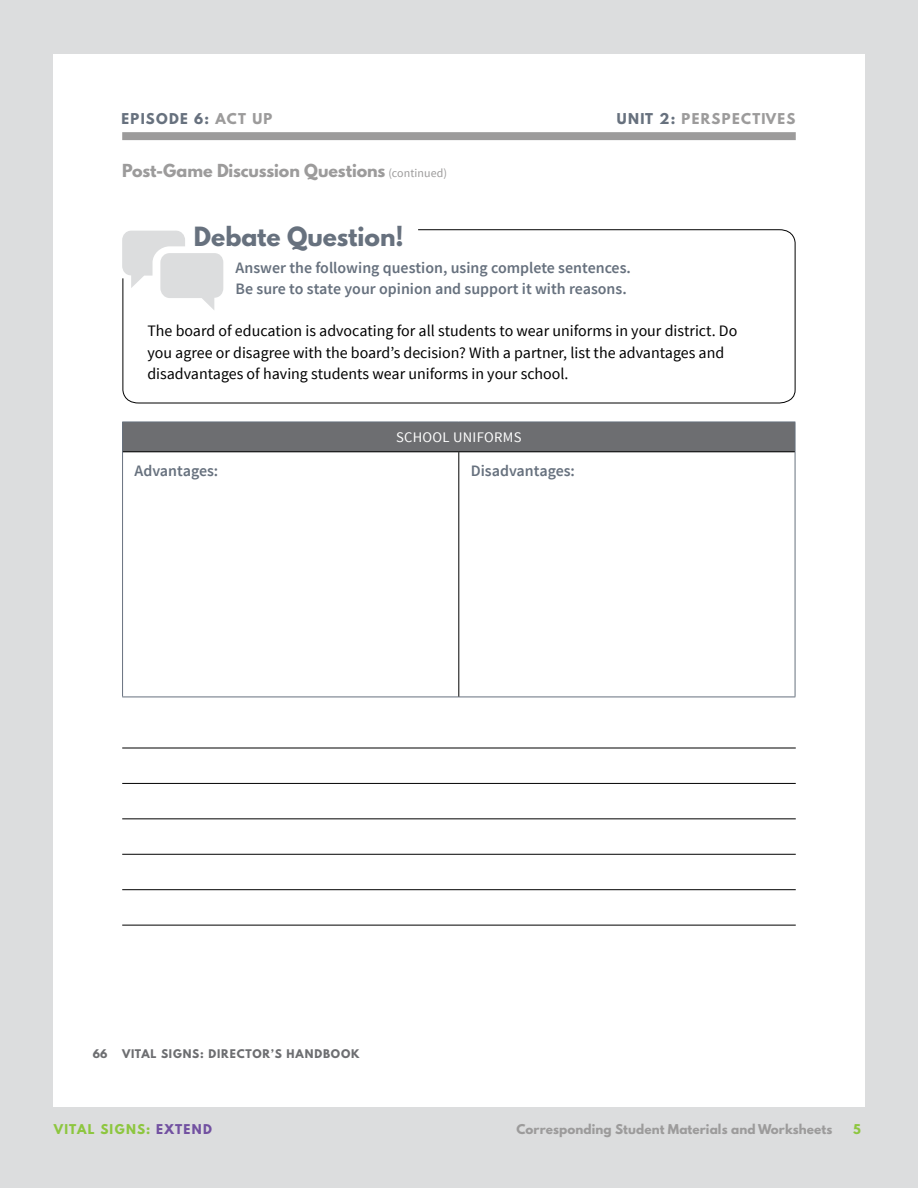
<style>
.page{position:relative;width:918px;height:1188px;background:#dcddde}
.page>*{position:absolute;margin:0;border:0;box-sizing:border-box;transform-origin:0 0}
.t1{font:700 23.55px "League Spartan";color:#67717e}
.t2{font:15.9px/21.1px "Source Sans Pro";color:#000}
.t3{font:600 15.9px/21.1px "Source Sans Pro";color:#67717e}
.t4{font:700 15.9px "League Spartan";letter-spacing:-.005em;color:#9c9b9b}
.t5{font:14.55px "Source Sans Pro";letter-spacing:.02em;color:#fff}
.t6{font:700 13.2px "League Spartan";letter-spacing:.1em;color:#9c9b9b}
.t7{font:700 13.2px "League Spartan";letter-spacing:.1em;color:#67717e}
.t8{font:700 12px "League Spartan";letter-spacing:.01em;color:#9c9b9b}
.t9{font:700 12px "League Spartan";letter-spacing:.105em;color:#8dc63f}
.t10{font:700 10.65px "League Spartan";letter-spacing:.08em;color:#6d6e71}
.s1{color:#9c9b9b}
.s2{color:#67717e}
.s3{font-family:"Source Sans Pro";font-weight:400;font-size:12px}
.s4{color:#7251a1}
</style>
<div class="page">
<div style="left:53px;top:54px;width:812px;height:1053px;background:#fff"></div>
<div style="left:122px;top:132px;width:674px;height:8px;background:#9c9b9b"></div>
<hr style="left:122px;top:748px;width:674px;height:1px;background:#000">
<hr style="left:122px;top:783px;width:674px;height:1px;background:#000">
<hr style="left:122px;top:819px;width:674px;height:1px;background:#000">
<hr style="left:122px;top:854px;width:674px;height:1px;background:#000">
<hr style="left:122px;top:889px;width:674px;height:1px;background:#000">
<hr style="left:122px;top:925px;width:674px;height:1px;background:#000">
<div style="left:123px;top:422px;width:672px;height:30px;background:#6d6e71"></div>
<hr style="left:122px;top:422px;width:337px;height:1px;background:#67717e">
<hr style="left:122px;top:422px;width:1px;height:30px;background:#67717e">
<hr style="left:459px;top:422px;width:336px;height:1px;background:#67717e">
<hr style="left:795px;top:422px;width:1px;height:30px;background:#67717e">
<hr style="left:122px;top:452px;width:1px;height:245px;background:#67717e">
<hr style="left:795px;top:452px;width:1px;height:245px;background:#67717e">
<hr style="left:122px;top:697px;width:337px;height:1px;background:#67717e">
<hr style="left:459px;top:697px;width:336px;height:1px;background:#67717e">
<hr style="left:123px;top:451px;width:336px;height:1px;background:#000">
<hr style="left:459px;top:451px;width:336px;height:1px;background:#000">
<hr style="left:459px;top:452px;width:1px;height:245px;background:#000">
<svg style="left:122px;top:229px;width:674px;height:175px"></svg>
<p class="t7" style="left:122px;top:108px;width:152px">EPISODE 6: <span class="s1">ACT UP</span></p>
<p class="t6" style="left:617px;top:108px;width:180px"><span class="s2">UNIT 2:</span> PERSPECTIVES</p>
<p class="t4" style="left:122px;top:159px;width:326px">Post-Game Discussion Questions <span class="s3">(continued)</span></p>
<h1 class="t1" style="left:194px;top:218px;width:211px">Debate Question!</h1>
<p class="t3" style="left:236px;top:258px;width:397px">Answer the following question, using complete sentences.<br>Be sure to state your opinion and support it with reasons.</p>
<p class="t2" style="left:147px;top:321px;width:592px">The board of education is advocating for all students to wear uniforms in your district. Do you agree or disagree with the board’s decision? With a partner, list the advantages and disadvantages of having students wear uniforms in your school.</p>
<p class="t5" style="left:396px;top:429px;width:127px">SCHOOL UNIFORMS</p>
<p class="t3" style="left:134px;top:461px;width:85px">Advantages:</p>
<p class="t3" style="left:471px;top:461px;width:106px">Disadvantages:</p>
<p class="t10" style="left:93px;top:1045px;width:16px">66</p>
<p class="t10" style="left:122px;top:1045px;width:239px">VITAL SIGNS: DIRECTOR’S HANDBOOK</p>
<p class="t9" style="left:54px;top:1120px;width:160px">VITAL SIGNS: <span class="s4">EXTEND</span></p>
<p class="t8" style="left:516px;top:1120px;width:317px">Corresponding Student Materials and Worksheets</p>
<p class="t9" style="left:853px;top:1120px;width:9px">5</p>
</div>
